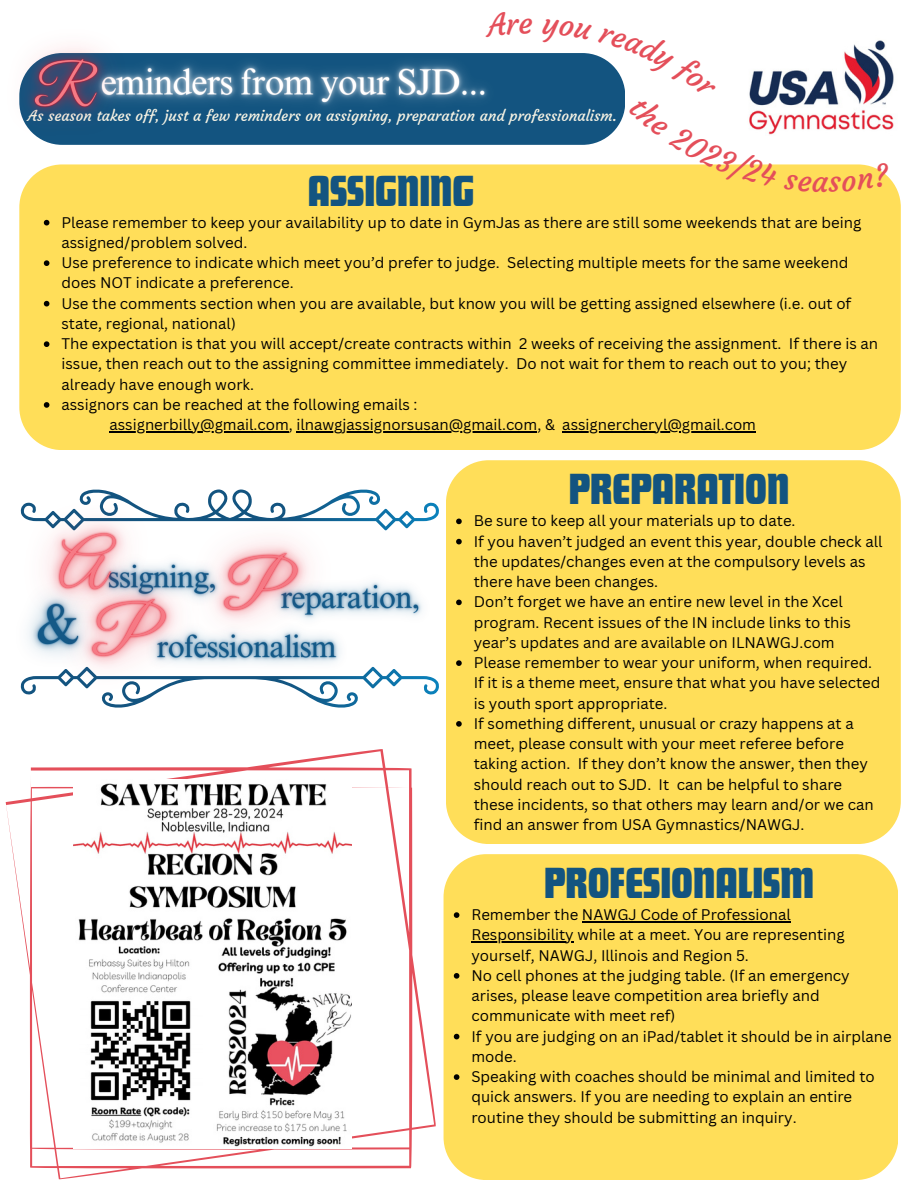
<style>
.page{position:relative;width:918px;height:1188px;background:#fff}
.page>*{position:absolute;margin:0;border:0;box-sizing:border-box;transform-origin:0 0}
.t1{font:45px "Futura Com Display";color:#135480}
.t2{font:15px/20.2px "Canva Sans";color:#000}
.t3{font:15px "Courgette";color:#f6f3e4}
</style>
<div class="page">
<div style="left:444px;top:854px;width:454px;height:326px;background:#ffde59"></div>
<svg style="left:6px;top:749px;width:430px;height:431px"></svg>
<img style="left:74px;top:780px;width:278px;height:369px">
<div style="left:19px;top:164px;width:882px;height:286px;background:#ffde59"></div>
<img style="left:778px;top:40px;width:116px;height:90px">
<div style="left:158px;top:53px;width:440px;height:92px;background:#135480"></div>
<svg style="left:44px;top:220px;width:5px;height:5px"></svg>
<svg style="left:44px;top:260px;width:5px;height:6px"></svg>
<svg style="left:44px;top:301px;width:5px;height:5px"></svg>
<svg style="left:44px;top:341px;width:5px;height:6px"></svg>
<svg style="left:44px;top:402px;width:5px;height:6px"></svg>
<hr style="left:109px;top:431px;width:180px;height:1px;background:#000">
<hr style="left:296px;top:431px;width:241px;height:1px;background:#000">
<hr style="left:562px;top:431px;width:194px;height:1px;background:#000">
<svg style="left:21px;top:489px;width:418px;height:219px"></svg>
<img style="left:368px;top:560px;width:71px;height:82px">
<img style="left:20px;top:489px;width:134px;height:193px">
<img style="left:154px;top:489px;width:214px;height:216px">
<img style="left:22px;top:527px;width:213px;height:224px">
<div style="left:446px;top:460px;width:455px;height:384px;background:#ffde59"></div>
<svg style="left:454px;top:912px;width:5px;height:6px"></svg>
<hr style="left:593px;top:921px;width:198px;height:1px;background:#000">
<hr style="left:471px;top:942px;width:103px;height:1px;background:#000">
<svg style="left:454px;top:973px;width:5px;height:6px"></svg>
<svg style="left:454px;top:1034px;width:5px;height:5px"></svg>
<svg style="left:454px;top:1074px;width:5px;height:6px"></svg>
<svg style="left:456px;top:519px;width:6px;height:5px"></svg>
<svg style="left:456px;top:539px;width:6px;height:5px"></svg>
<svg style="left:456px;top:600px;width:6px;height:5px"></svg>
<svg style="left:456px;top:660px;width:6px;height:6px"></svg>
<svg style="left:456px;top:721px;width:6px;height:6px"></svg>
<img style="left:158px;top:53px;width:357px;height:81px">
<img style="left:19px;top:47px;width:139px;height:140px">
<svg style="left:598px;top:56px;width:180px;height:131px"></svg>
<svg style="left:784px;top:164px;width:108px;height:29px;background:#ffe064"></svg>
<p class="t3" style="left:28px;top:106px;width:590px">As season takes off, just a few reminders on assigning, preparation and professionalism.</p>
<p class="t1" style="left:308px;top:164px;width:168px">ASSIGNING</p>
<p class="t2" style="left:61px;top:212px;width:801px">Please remember to keep your availability up to date in GymJas as there are still some weekends that are being assigned/problem solved.</p>
<p class="t2" style="left:61px;top:252px;width:788px">Use preference to indicate which meet you’d prefer to judge. Selecting multiple meets for the same weekend does NOT indicate a preference.</p>
<p class="t2" style="left:61px;top:293px;width:791px">Use the comments section when you are available, but know you will be getting assigned elsewhere (i.e. out of state, regional, national)</p>
<p class="t2" style="left:61px;top:333px;width:818px">The expectation is that you will accept/create contracts within 2 weeks of receiving the assignment. If there is an issue, then reach out to the assigning committee immediately. Do not wait for them to reach out to you; they already have enough work.</p>
<p class="t2" style="left:61px;top:394px;width:358px">assignors can be reached at the following emails :</p>
<p class="t2" style="left:109px;top:414px;width:648px">assignerbilly@gmail.com, ilnawgjassignorsusan@gmail.com, &amp; assignercheryl@gmail.com</p>
<p class="t1" style="left:569px;top:462px;width:222px">PREPARATION</p>
<p class="t2" style="left:474px;top:511px;width:323px">Be sure to keep all your materials up to date.</p>
<p class="t2" style="left:474px;top:531px;width:410px">If you haven’t judged an event this year, double check all the updates/changes even at the compulsory levels as there have been changes.</p>
<p class="t2" style="left:474px;top:592px;width:379px">Don’t forget we have an entire new level in the Xcel program. Recent issues of the IN include links to this year’s updates and are available on ILNAWGJ.com</p>
<p class="t2" style="left:474px;top:652px;width:408px">Please remember to wear your uniform, when required.<br>If it is a theme meet, ensure that what you have selected is youth sport appropriate.</p>
<p class="t2" style="left:474px;top:713px;width:402px">If something different, unusual or crazy happens at a meet, please consult with your meet referee before taking action. If they don’t know the answer, then they should reach out to SJD. It can be helpful to share these incidents, so that others may learn and/or we can find an answer from USA Gymnastics/NAWGJ.</p>
<p class="t1" style="left:544px;top:856px;width:272px">PROFESIONALISM</p>
<p class="t2" style="left:471px;top:904px;width:375px">Remember the NAWGJ Code of Professional<br>Responsibility while at a meet. You are representing yourself, NAWGJ, Illinois and Region 5.</p>
<p class="t2" style="left:471px;top:965px;width:380px">No cell phones at the judging table. (If an emergency arises, please leave competition area briefly and communicate with meet ref)</p>
<p class="t2" style="left:471px;top:1026px;width:422px">If you are judging on an iPad/tablet it should be in airplane mode.</p>
<p class="t2" style="left:471px;top:1066px;width:405px">Speaking with coaches should be minimal and limited to quick answers. If you are needing to explain an entire routine they should be submitting an inquiry.</p>
</div>
